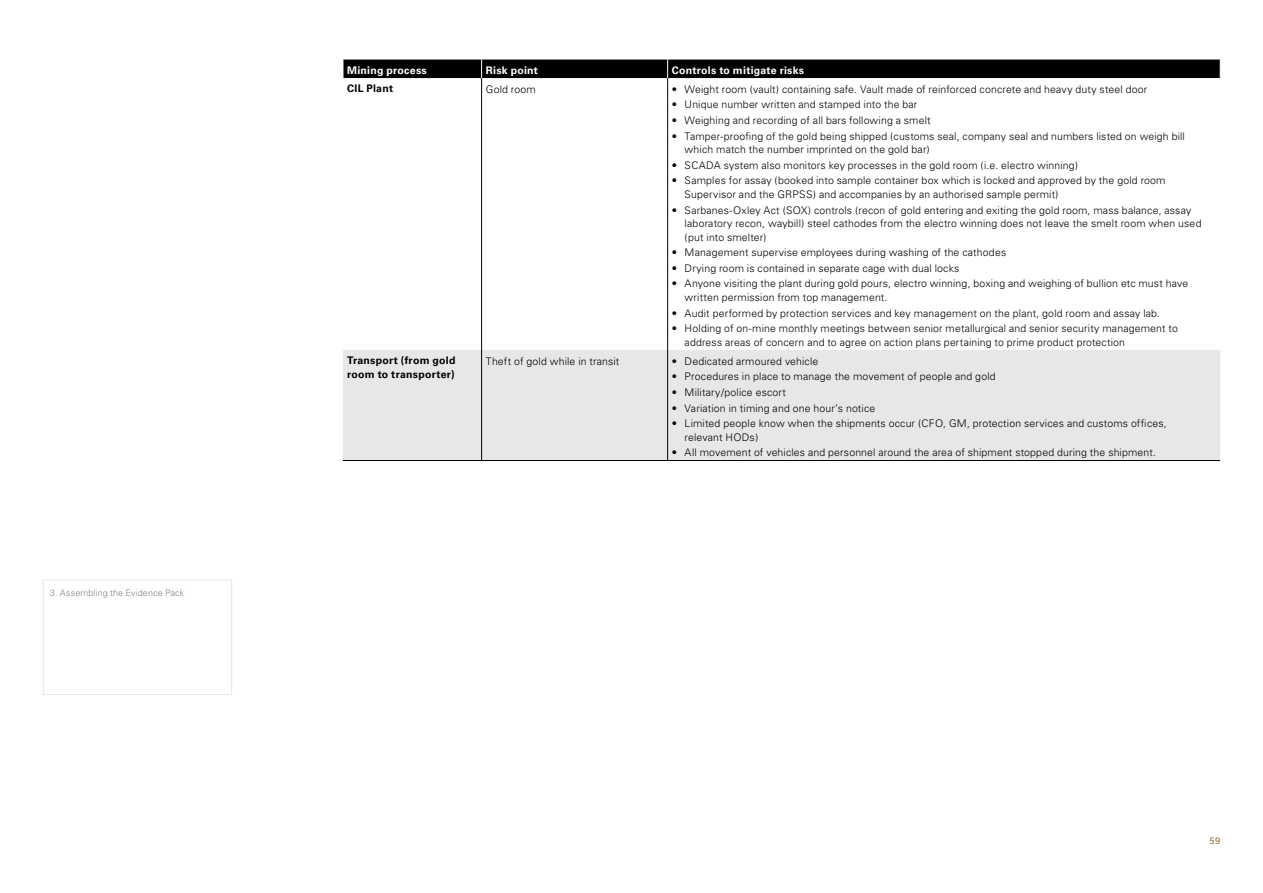
<style>
.page{position:relative;width:1263px;height:893px;background:#fff}
.page>*{position:absolute;margin:0;border:0;box-sizing:border-box;transform-origin:0 0}
.Table_text_-_Left{font:300 10.5px/13.5px "Univers";letter-spacing:.015em;color:#000}
.Table_text_-_Left-2{font:700 10.5px/13.5px "Univers";letter-spacing:.025em;color:#000}
.Table_Top_-_Right{font:700 10.5px "Univers";letter-spacing:.025em;color:#fff}
.Table_Top_-_Left{font:700 10.5px "Univers";letter-spacing:.025em;color:#fff}
.Table_text_-_Right{font:300 10.5px "Univers";letter-spacing:.015em;color:#000}
.t1{font:700 9.75px "Lexia";color:#a39161}
.t2{font:300 9px "Univers";letter-spacing:.01em;color:#808285}
</style>
<div class="page">
<div style="left:343px;top:350px;width:877px;height:110px;background:#e6e7e8"></div>
<div style="left:343px;top:60px;width:878px;height:18px;background:#000"></div>
<hr style="left:481px;top:78px;width:1px;height:272px;background:#000">
<hr style="left:667px;top:78px;width:1px;height:272px;background:#000">
<hr style="left:481px;top:350px;width:1px;height:110px;background:#000">
<hr style="left:667px;top:350px;width:1px;height:110px;background:#000">
<hr style="left:343px;top:460px;width:139px;height:1px;background:#000">
<hr style="left:482px;top:460px;width:186px;height:1px;background:#000">
<hr style="left:668px;top:460px;width:552px;height:1px;background:#000">
<div style="left:43px;top:580px;width:189px;height:115px;border:1px solid #e6e7e8"></div>
<p class="t2" style="left:50px;top:587px;width:136px">3. Assembling the Evidence Pack</p>
<p class="Table_Top_-_Left" style="left:347px;top:64px;width:81px">Mining process</p>
<p class="Table_Top_-_Right" style="left:486px;top:64px;width:54px">Risk point</p>
<p class="Table_Top_-_Right" style="left:672px;top:64px;width:134px">Controls to mitigate risks</p>
<p class="Table_text_-_Left-2" style="left:347px;top:82px;width:47px">CIL Plant</p>
<p class="Table_text_-_Right" style="left:486px;top:83px;width:52px">Gold room</p>
<p class="Table_text_-_Left" style="left:672px;top:82px;width:477px">• Weight room (vault) containing safe. Vault made of reinforced concrete and heavy duty steel door</p>
<p class="Table_text_-_Left" style="left:672px;top:98px;width:247px">• Unique number written and stamped into the bar</p>
<p class="Table_text_-_Left" style="left:672px;top:114px;width:260px">• Weighing and recording of all bars following a smelt</p>
<p class="Table_text_-_Left" style="left:685px;top:129px;width:502px;text-indent:-13px">• Tamper-proofing of the gold being shipped (customs seal, company seal and numbers listed on weigh bill which match the number imprinted on the gold bar)</p>
<p class="Table_text_-_Left" style="left:672px;top:158px;width:408px">• SCADA system also monitors key processes in the gold room (i.e. electro winning)</p>
<p class="Table_text_-_Left" style="left:685px;top:174px;width:482px;text-indent:-13px">• Samples for assay (booked into sample container box which is locked and approved by the gold room<br>Supervisor and the GRPSS) and accompanies by an authorised sample permit)</p>
<p class="Table_text_-_Left" style="left:685px;top:203px;width:518px;text-indent:-13px">• Sarbanes-Oxley Act (SOX) controls (recon of gold entering and exiting the gold room, mass balance, assay laboratory recon, waybill) steel cathodes from the electro winning does not leave the smelt room when used (put into smelter)</p>
<p class="Table_text_-_Left" style="left:672px;top:246px;width:336px">• Management supervise employees during washing of the cathodes</p>
<p class="Table_text_-_Left" style="left:672px;top:261px;width:289px">• Drying room is contained in separate cage with dual locks</p>
<p class="Table_text_-_Left" style="left:685px;top:277px;width:505px;text-indent:-13px">• Anyone visiting the plant during gold pours, electro winning, boxing and weighing of bullion etc must have written permission from top management.</p>
<p class="Table_text_-_Left" style="left:672px;top:306px;width:490px">• Audit performed by protection services and key management on the plant, gold room and assay lab.</p>
<p class="Table_text_-_Left" style="left:685px;top:322px;width:495px;text-indent:-13px">• Holding of on-mine monthly meetings between senior metallurgical and senior security management to address areas of concern and to agree on action plans pertaining to prime product protection</p>
<p class="Table_text_-_Left-2" style="left:347px;top:354px;width:110px">Transport (from gold room to transporter)</p>
<p class="Table_text_-_Left" style="left:486px;top:354px;width:135px">Theft of gold while in transit</p>
<p class="Table_text_-_Left" style="left:672px;top:354px;width:148px">• Dedicated armoured vehicle</p>
<p class="Table_text_-_Left" style="left:672px;top:370px;width:325px">• Procedures in place to manage the movement of people and gold</p>
<p class="Table_text_-_Left" style="left:672px;top:385px;width:116px">• Military/police escort</p>
<p class="Table_text_-_Left" style="left:672px;top:401px;width:205px">• Variation in timing and one hour’s notice</p>
<p class="Table_text_-_Left" style="left:685px;top:417px;width:484px;text-indent:-13px">• Limited people know when the shipments occur (CFO, GM, protection services and customs offices, relevant HODs)</p>
<p class="Table_text_-_Left" style="left:672px;top:446px;width:486px">• All movement of vehicles and personnel around the area of shipment stopped during the shipment.</p>
<p class="t1" style="left:1209px;top:834px;width:12px">59</p>
</div>
